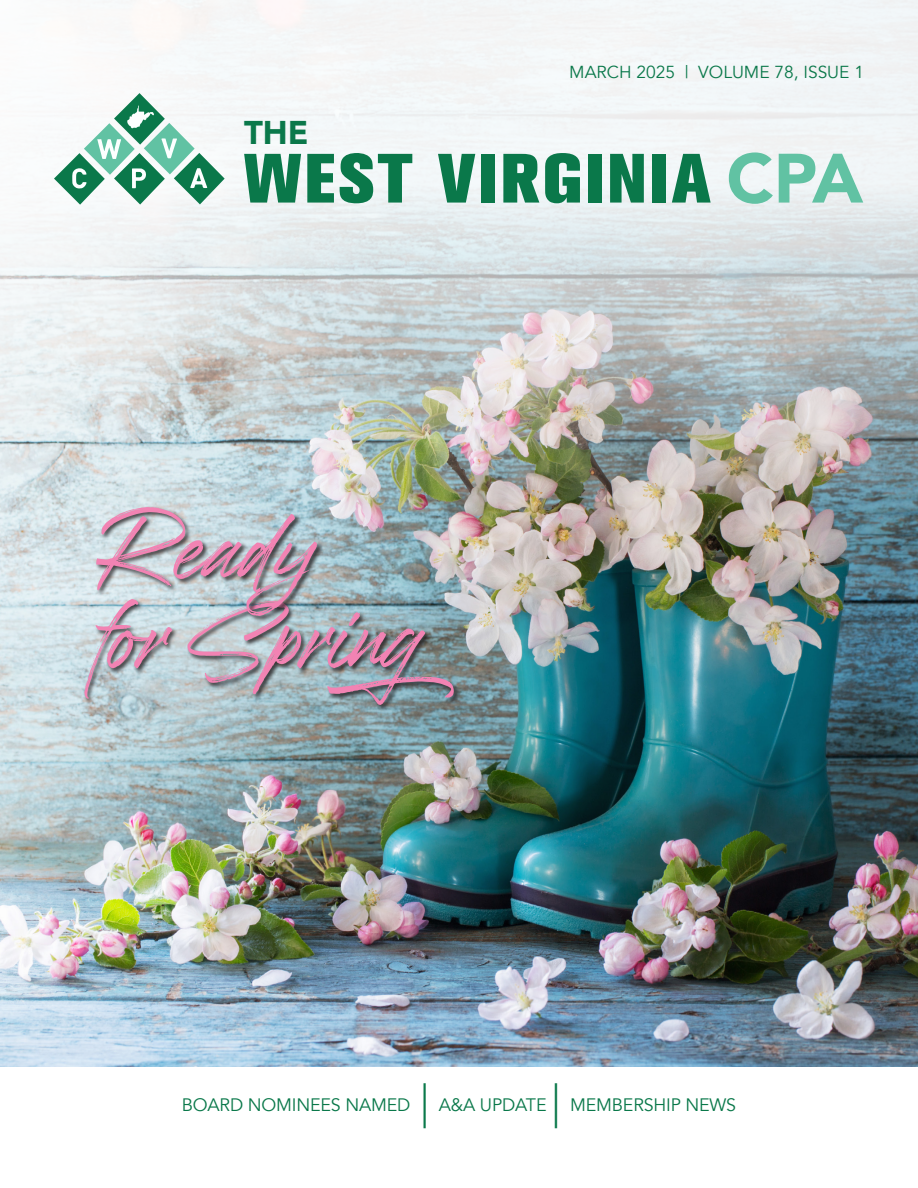
<style>
.page{position:relative;width:918px;height:1188px;background:#fff}
.page>*{position:absolute;margin:0;border:0;box-sizing:border-box;transform-origin:0 0}
.t1{font:800 69px "Akzidenz Grotesk BQ";letter-spacing:.05em;color:#0a784a}
.t2{font:300 45px "Avenir";color:#0a784a}
.t3{font:900 32.85px "Avenir";color:#0a784a}
.t4{font:18px "Avenir";letter-spacing:-.01em;color:#0a784a}
.t5{font:17.4px "Avenir";color:#0a784a}
.s1{font-family:"Avenir";font-weight:900;color:#61c2a3}
</style>
<div class="page">
<img style="left:0;top:513px;width:918px;height:553px">
<svg style="left:0;top:0;width:918px;height:513px"></svg>
<svg style="left:54px;top:93px;width:171px;height:112px"></svg>
<div style="left:83px;top:598px;width:377px;height:114px;background:#231f20;opacity:.84"></div>
<img style="left:84px;top:507px;width:370px;height:198px">
<p class="t5" style="left:569px;top:62px;width:296px">MARCH 2025 | VOLUME 78, ISSUE 1</p>
<p class="t3" style="left:244px;top:104px;width:66px">THE</p>
<p class="t1" style="left:244px;top:139px;width:621px">WEST VIRGINIA <span class="s1">CPA</span></p>
<p class="t4" style="left:182px;top:1094px;width:230px">BOARD NOMINEES NAMED</p>
<p class="t2" style="left:420px;top:1075px;width:11px">|</p>
<p class="t4" style="left:439px;top:1094px;width:109px">A&amp;A UPDATE</p>
<p class="t2" style="left:551px;top:1075px;width:11px">|</p>
<p class="t4" style="left:570px;top:1094px;width:167px">MEMBERSHIP NEWS</p>
</div>
